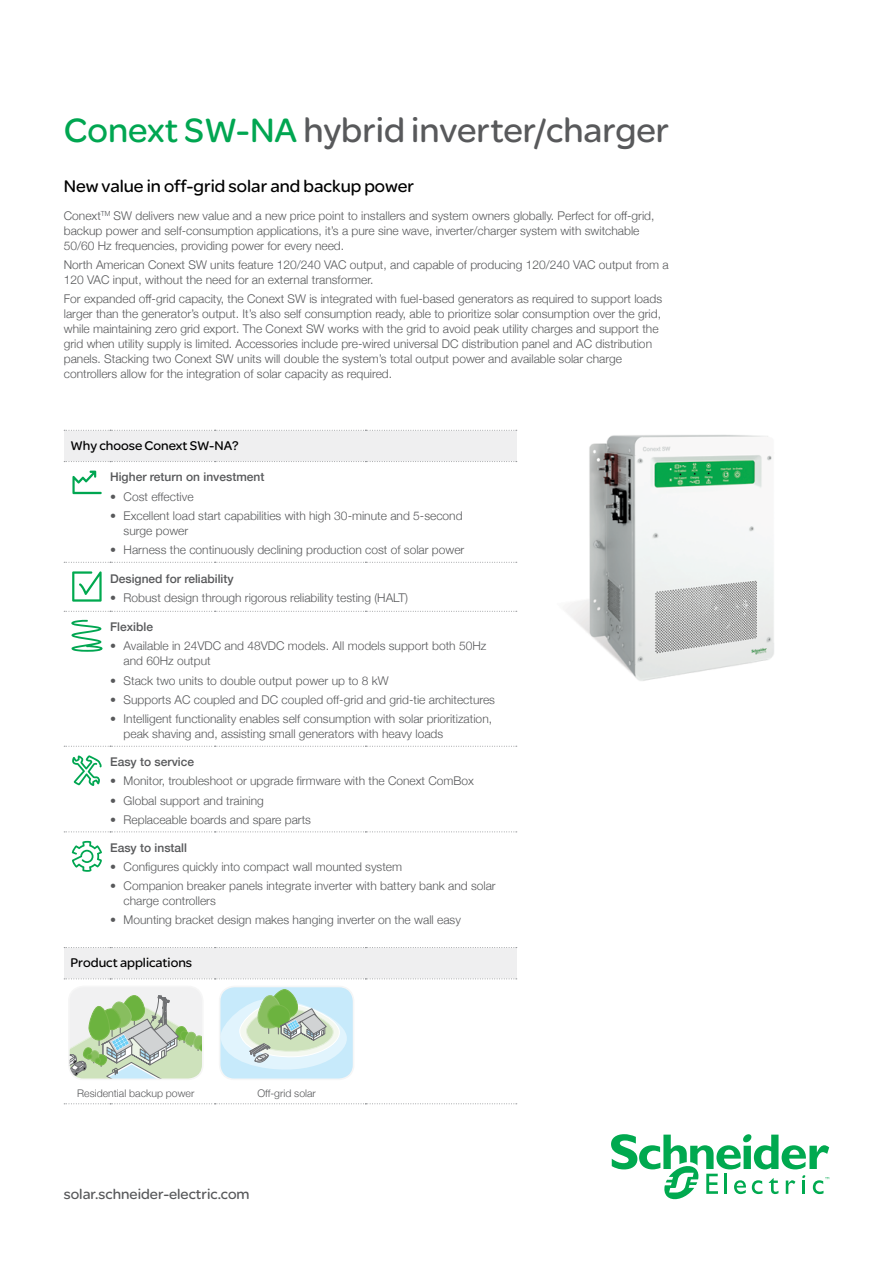
<style>
.page{position:relative;width:893px;height:1263px;background:#fff}
.page>*{position:absolute;margin:0;border:0;box-sizing:border-box;transform-origin:0 0}
.Head{font:36px "SE Optimist";color:#58595b}
._2title{font:18px "SE Optimist";color:#000}
.web{font:15px "SE Optimist";color:#58595b}
.Heading_Features_Box{font:13.5px "SE Optimist";color:#000}
.body_helvetica_8pt{font:300 12px/15px "Helvetica Neue";color:#58595b}
.Features{font:300 12px/15px "Helvetica Neue";color:#58595b}
.SUBHead_Features{font:500 12px "Helvetica Neue";color:#58595b}
.applications{font:300 10.5px "Helvetica Neue";color:#58595b}
.s1{color:#00a651}
</style>
<div class="page">
<svg style="left:611px;top:1134px;width:218px;height:66px"></svg>
<img style="left:565px;top:435px;width:209px;height:246px">
<div style="left:64px;top:430px;width:452px;height:32px;background:#efeff0"></div>
<div style="left:64px;top:947px;width:452px;height:32px;background:#efeff0"></div>
<svg style="left:64px;top:430px;width:453px;height:1px"></svg>
<svg style="left:64px;top:461px;width:453px;height:1px"></svg>
<svg style="left:64px;top:562px;width:453px;height:1px"></svg>
<svg style="left:64px;top:611px;width:453px;height:1px"></svg>
<svg style="left:64px;top:746px;width:453px;height:1px"></svg>
<svg style="left:64px;top:831px;width:453px;height:1px"></svg>
<svg style="left:64px;top:947px;width:453px;height:1px"></svg>
<svg style="left:64px;top:978px;width:453px;height:1px"></svg>
<svg style="left:64px;top:1103px;width:453px;height:1px"></svg>
<svg style="left:72px;top:471px;width:30px;height:23px"></svg>
<svg style="left:72px;top:571px;width:30px;height:31px"></svg>
<svg style="left:71px;top:620px;width:32px;height:32px"></svg>
<svg style="left:72px;top:755px;width:30px;height:31px"></svg>
<svg style="left:72px;top:841px;width:30px;height:31px"></svg>
<svg style="left:71px;top:989px;width:130px;height:88px"></svg>
<div style="left:68px;top:986px;width:136px;height:94px;border:2px solid #f6f6f6;border-radius:15px"></div>
<svg style="left:222px;top:989px;width:129px;height:88px;background:#c6e1d9"></svg>
<div style="left:219px;top:986px;width:135px;height:94px;border:2px solid #f6f6f6;border-radius:15px"></div>
<p class="Head" style="left:64px;top:106px;width:607px"><span class="s1">Conext SW-NA</span> hybrid inverter/charger</p>
<p class="_2title" style="left:64px;top:174px;width:352px">New value in off-grid solar and backup power</p>
<p class="body_helvetica_8pt" style="left:64px;top:207px;width:592px">Conext<sup>TM</sup> SW delivers new value and a new price point to installers and system owners globally. Perfect for off-grid, backup power and self-consumption applications, it’s a pure sine wave, inverter/charger system with switchable<br>50/60 Hz frequencies, providing power for every need.</p>
<p class="body_helvetica_8pt" style="left:64px;top:256px;width:606px">North American Conext SW units feature 120/240 VAC output, and capable of producing 120/240 VAC output from a<br>120 VAC input, without the need for an external transformer.</p>
<p class="body_helvetica_8pt" style="left:64px;top:291px;width:600px">For expanded off-grid capacity, the Conext SW is integrated with fuel-based generators as required to support loads larger than the generator’s output. It’s also self consumption ready, able to prioritize solar consumption over the grid, while maintaining zero grid export. The Conext SW works with the grid to avoid peak utility charges and support the grid when utility supply is limited. Accessories include pre-wired universal DC distribution panel and AC distribution panels. Stacking two Conext SW units will double the system’s total output power and available solar charge controllers allow for the integration of solar capacity as required.</p>
<p class="Heading_Features_Box" style="left:71px;top:436px;width:170px">Why choose Conext SW-NA?</p>
<p class="SUBHead_Features" style="left:110px;top:467px;width:156px">Higher return on investment</p>
<p class="Features" style="left:110px;top:488px;width:85px">• Cost effective</p>
<p class="Features" style="left:124px;top:507px;width:340px;text-indent:-14px">• Excellent load start capabilities with high 30-minute and 5-second surge power</p>
<p class="Features" style="left:110px;top:541px;width:356px">• Harness the continuously declining production cost of solar power</p>
<p class="SUBHead_Features" style="left:110px;top:569px;width:125px">Designed for reliability</p>
<p class="Features" style="left:110px;top:590px;width:300px">• Robust design through rigorous reliability testing (HALT)</p>
<p class="SUBHead_Features" style="left:110px;top:617px;width:44px">Flexible</p>
<p class="Features" style="left:124px;top:638px;width:364px;text-indent:-14px">• Available in 24VDC and 48VDC models. All models support both 50Hz and 60Hz output</p>
<p class="Features" style="left:110px;top:672px;width:280px">• Stack two units to double output power up to 8 kW</p>
<p class="Features" style="left:110px;top:691px;width:386px">• Supports AC coupled and DC coupled off-grid and grid-tie architectures</p>
<p class="Features" style="left:124px;top:710px;width:370px;text-indent:-14px">• Intelligent functionality enables self consumption with solar prioritization, peak shaving and, assisting small generators with heavy loads</p>
<p class="SUBHead_Features" style="left:110px;top:752px;width:86px">Easy to service</p>
<p class="Features" style="left:110px;top:773px;width:365px">• Monitor, troubleshoot or upgrade firmware with the Conext ComBox</p>
<p class="Features" style="left:110px;top:792px;width:155px">• Global support and training</p>
<p class="Features" style="left:110px;top:811px;width:202px">• Replaceable boards and spare parts</p>
<p class="SUBHead_Features" style="left:110px;top:838px;width:78px">Easy to install</p>
<p class="Features" style="left:110px;top:858px;width:293px">• Configures quickly into compact wall mounted system</p>
<p class="Features" style="left:124px;top:877px;width:374px;text-indent:-14px">• Companion breaker panels integrate inverter with battery bank and solar charge controllers</p>
<p class="Features" style="left:110px;top:912px;width:352px">• Mounting bracket design makes hanging inverter on the wall easy</p>
<p class="Heading_Features_Box" style="left:71px;top:953px;width:123px">Product applications</p>
<p class="applications" style="left:77px;top:1085px;width:119px">Residential backup power</p>
<p class="applications" style="left:257px;top:1085px;width:60px">Off-grid solar</p>
<p class="web" style="left:64px;top:1184px;width:187px">solar.schneider-electric.com</p>
</div>
